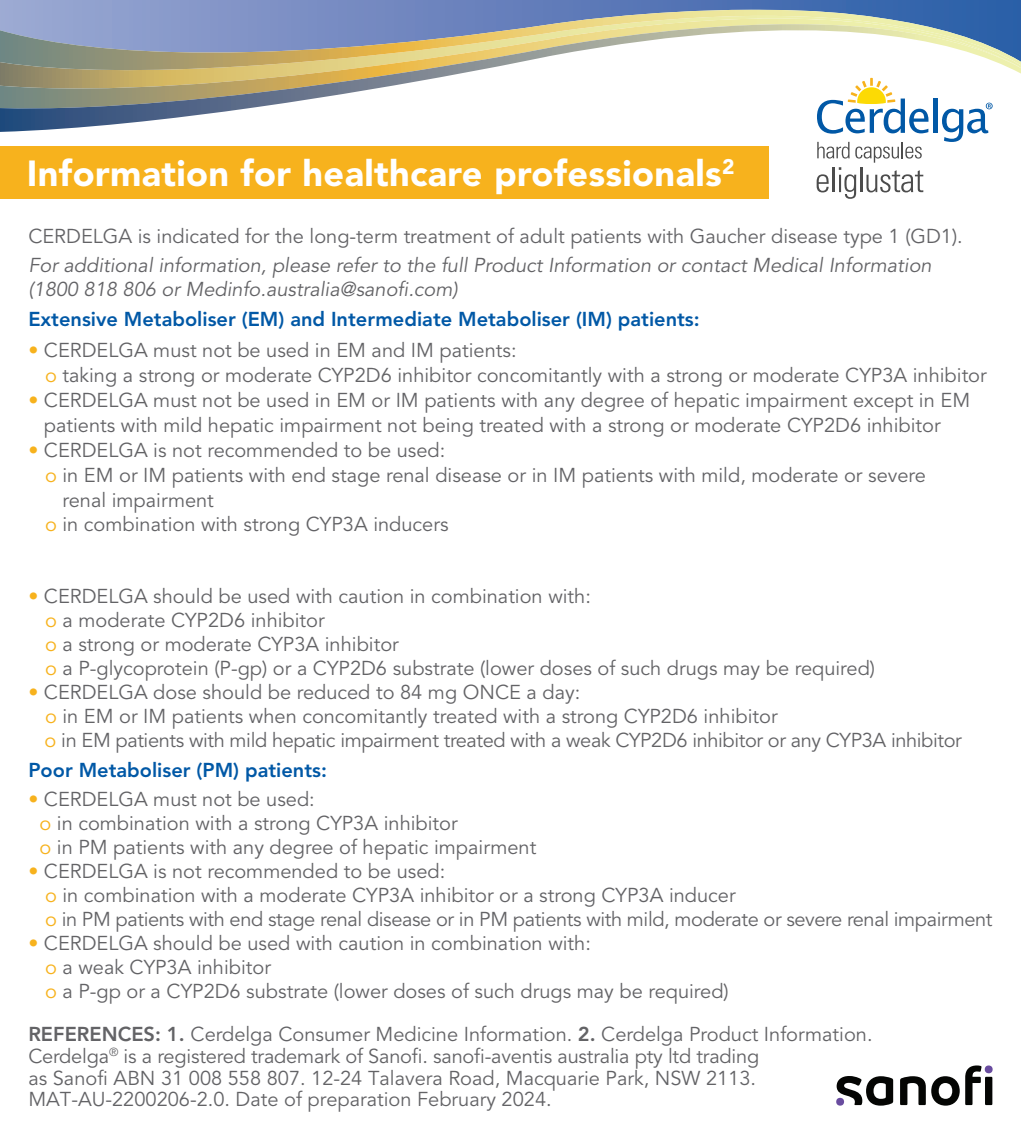
<style>
.page{position:relative;width:1021px;height:1134px;background:#fff}
.page>*{position:absolute;margin:0;border:0;box-sizing:border-box;transform-origin:0 0}
.t1{font:900 36px "Avenir LT Std";letter-spacing:.01em;color:#fff}
.t2{font:20px/24px "Avenir LT Std";color:#636366}
.t3{font:italic 20px/24px "Avenir LT Std";color:#636366}
.t4{font:800 20px "Avenir LT Std";color:#0158a6}
.s1{color:#f7b21d}
.s2{font-weight:800}
</style>
<div class="page">
<svg style="left:0;top:0;width:1020px;height:6px;background:#6380bb"></svg>
<svg style="left:0;top:6px;width:1020px;height:126px"></svg>
<svg style="left:836px;top:1076px;width:57px;height:30px"></svg>
<svg style="left:900px;top:1076px;width:25px;height:29px"></svg>
<svg style="left:931px;top:1076px;width:28px;height:30px"></svg>
<div style="left:985px;top:1077px;width:7px;height:28px;background:#040503"></div>
<svg style="left:965px;top:1065px;width:16px;height:40px"></svg>
<div style="left:836px;top:1098px;width:8px;height:8px;background:#694c9f;border-radius:50%"></div>
<div style="left:984px;top:1065px;width:8px;height:8px;background:#694c9f;border-radius:50%"></div>
<div style="left:0;top:147px;width:768px;height:52px;background:#f7b21d"></div>
<div style="left:816px;top:78px;width:176px;height:121px;background:#fff"></div>
<hr style="left:933px;top:99px;width:4px;height:34px;background:#0158a6">
<svg style="left:942px;top:103px;width:50px;height:39px"></svg>
<svg style="left:817px;top:78px;width:111px;height:56px"></svg>
<svg style="left:816px;top:142px;width:107px;height:57px"></svg>
<h1 class="t1" style="left:27px;top:152px;width:709px">Information for healthcare professionals<sup>2</sup></h1>
<p class="t2" style="left:28px;top:224px;width:935px">CERDELGA is indicated for the long-term treatment of adult patients with Gaucher disease type 1 (GD1).</p>
<p class="t3" style="left:28px;top:254px;width:904px">For additional information, please refer to the full Product Information or contact Medical Information (1800 818 806 or Medinfo.australia@sanofi.com)</p>
<p class="t4" style="left:28px;top:307px;width:673px">Extensive Metaboliser (EM) and Intermediate Metaboliser (IM) patients:</p>
<p class="t2" style="left:45px;top:338px;width:943px;text-indent:-17px"><span class="s1">•</span> CERDELGA must not be used in EM and IM patients:<br><span class="s1">o</span> taking a strong or moderate CYP2D6 inhibitor concomitantly with a strong or moderate CYP3A inhibitor</p>
<p class="t2" style="left:44px;top:388px;width:927px;text-indent:-16px"><span class="s1">•</span> CERDELGA must not be used in EM or IM patients with any degree of hepatic impairment except in EM patients with mild hepatic impairment not being treated with a strong or moderate CYP2D6 inhibitor</p>
<p class="t2" style="left:28px;top:438px;width:418px"><span class="s1">•</span> CERDELGA is not recommended to be used:</p>
<p class="t2" style="left:45px;top:463px;width:882px"><span class="s1">o</span> in EM or IM patients with end stage renal disease or in IM patients with mild, moderate or severe</p>
<p class="t2" style="left:62px;top:488px;width:153px">renal impairment</p>
<p class="t2" style="left:45px;top:512px;width:405px"><span class="s1">o</span> in combination with strong CYP3A inducers</p>
<p class="t2" style="left:45px;top:584px;width:831px;text-indent:-17px"><span class="s1">•</span> CERDELGA should be used with caution in combination with:<br><span class="s1">o</span> a moderate CYP2D6 inhibitor<br><span class="s1">o</span> a strong or moderate CYP3A inhibitor<br><span class="s1">o</span> a P-glycoprotein (P-gp) or a CYP2D6 substrate (lower doses of such drugs may be required)</p>
<p class="t2" style="left:45px;top:680px;width:918px;text-indent:-16px"><span class="s1">•</span> CERDELGA dose should be reduced to 84 mg ONCE a day:<br><span class="s1">o</span> in EM or IM patients when concomitantly treated with a strong CYP2D6 inhibitor<br><span class="s1">o</span> in EM patients with mild hepatic impairment treated with a weak CYP2D6 inhibitor or any CYP3A inhibitor</p>
<p class="t4" style="left:28px;top:758px;width:300px">Poor Metaboliser (PM) patients:</p>
<p class="t2" style="left:39px;top:788px;width:498px;text-indent:-11px"><span class="s1">•</span> CERDELGA must not be used:<br><span class="s1">o</span> in combination with a strong CYP3A inhibitor<br><span class="s1">o</span> in PM patients with any degree of hepatic impairment</p>
<p class="t2" style="left:45px;top:860px;width:948px;text-indent:-17px"><span class="s1">•</span> CERDELGA is not recommended to be used:<br><span class="s1">o</span> in combination with a moderate CYP3A inhibitor or a strong CYP3A inducer<br><span class="s1">o</span> in PM patients with end stage renal disease or in PM patients with mild, moderate or severe renal impairment</p>
<p class="t2" style="left:45px;top:932px;width:685px;text-indent:-17px"><span class="s1">•</span> CERDELGA should be used with caution in combination with:<br><span class="s1">o</span> a weak CYP3A inhibitor<br><span class="s1">o</span> a P-gp or a CYP2D6 substrate (lower doses of such drugs may be required)</p>
<p class="t2" style="left:28px;top:1023px;width:845px;line-height:22px"><span class="s2">REFERENCES: 1.</span> Cerdelga Consumer Medicine Information. <span class="s2">2.</span> Cerdelga Product Information.<br>Cerdelga<sup>®</sup> is a registered trademark of Sanofi. sanofi-aventis australia pty ltd trading<br>as Sanofi ABN 31 008 558 807. 12-24 Talavera Road, Macquarie Park, NSW 2113.<br>MAT-AU-2200206-2.0. Date of preparation February 2024.</p>
</div>
